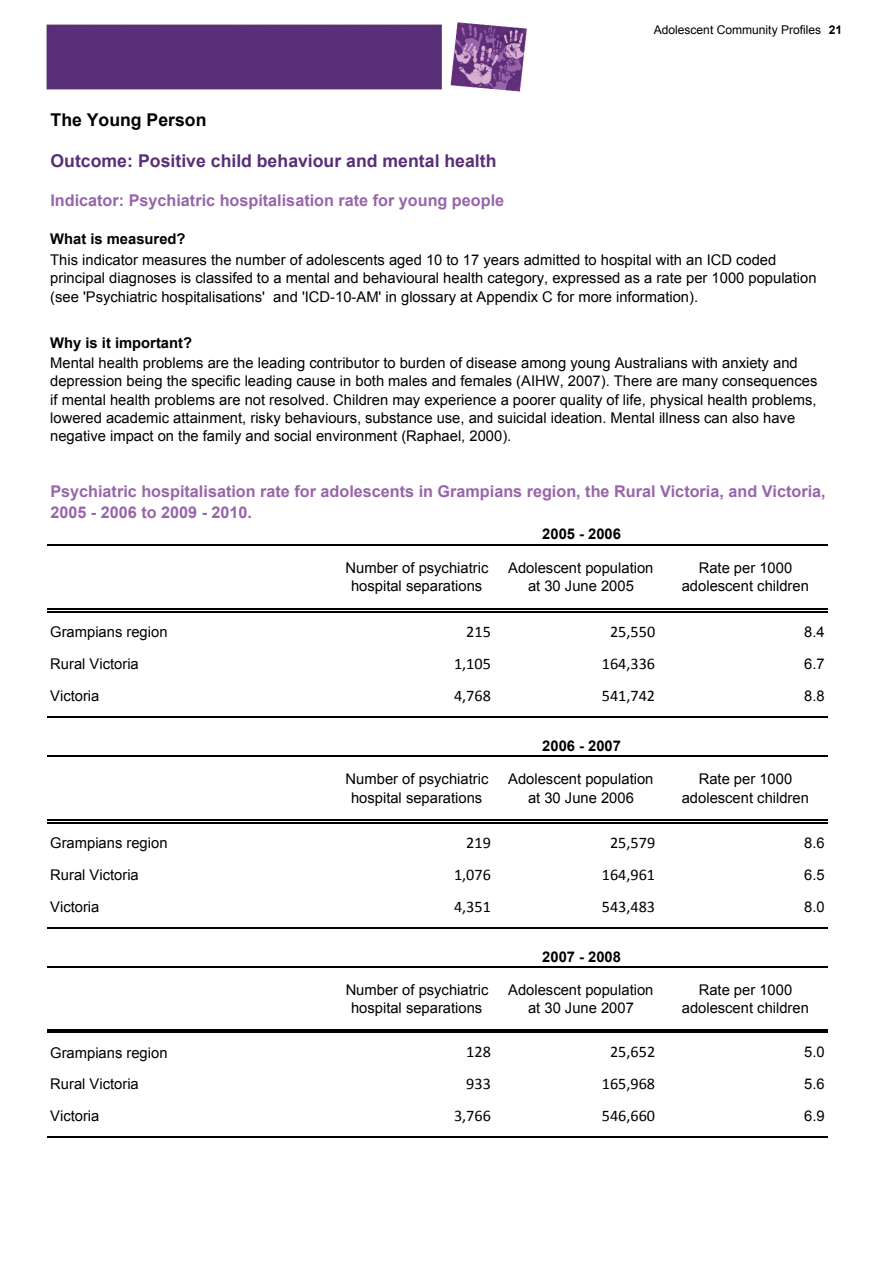
<style>
.page{position:relative;width:893px;height:1263px;background:#fff}
.page>*{position:absolute;margin:0;border:0;box-sizing:border-box;transform-origin:0 0}
.t1{font:700 17.7px "Arial";color:#592f78}
.t2{font:700 17.7px "Arial";color:#000}
.t3{font:700 16.2px/20.5px "Arial";color:#9865aa}
.t4{font:16.2px "Calibri";color:#000}
.t5{font:14.7px/18.3px "Arial";color:#000;text-align:center}
.t6{font:700 14.7px "Arial";color:#000}
.t7{font:12px "Arial";color:#000}
.s1{font-weight:700}
</style>
<div class="page">
<img style="left:47px;top:23px;width:480px;height:68px">
<hr style="left:47px;top:544px;width:781px;height:1px;background:#000">
<hr style="left:47px;top:608px;width:781px;height:2px;background:#000">
<hr style="left:47px;top:611px;width:781px;height:2px;background:#000">
<hr style="left:47px;top:716px;width:781px;height:1px;background:#000">
<hr style="left:47px;top:755px;width:781px;height:2px;background:#000">
<hr style="left:47px;top:820px;width:781px;height:1px;background:#000">
<hr style="left:47px;top:823px;width:781px;height:1px;background:#000">
<hr style="left:47px;top:927px;width:781px;height:2px;background:#000">
<hr style="left:47px;top:967px;width:781px;height:1px;background:#000">
<hr style="left:47px;top:1029px;width:781px;height:1px;background:#000">
<hr style="left:47px;top:1032px;width:781px;height:1px;background:#000">
<hr style="left:47px;top:1137px;width:781px;height:1px;background:#000">
<p class="t2" style="left:51px;top:110px;width:157px">The Young Person</p>
<p class="t1" style="left:51px;top:151px;width:447px">Outcome: Positive child behaviour and mental health</p>
<p class="t3" style="left:50px;top:190px;width:455px">Indicator: Psychiatric hospitalisation rate for young people</p>
<p class="t6" style="left:50px;top:231px;width:137px">What is measured?</p>
<p class="t7" style="left:654px;top:23px;width:190px">Adolescent Community Profiles <span class="s1">21</span></p>
<p class="t5" style="left:50px;top:251px;width:768px;text-align:left">This indicator measures the number of adolescents aged 10 to 17 years admitted to hospital with an ICD coded principal diagnoses is classifed to a mental and behavioural health category, expressed as a rate per 1000 population (see 'Psychiatric hospitalisations' and 'ICD-10-AM' in glossary at Appendix C for more information).</p>
<p class="t6" style="left:50px;top:335px;width:143px">Why is it important?</p>
<p class="t5" style="left:50px;top:354px;width:769px;text-align:left">Mental health problems are the leading contributor to burden of disease among young Australians with anxiety and depression being the specific leading cause in both males and females (AIHW, 2007). There are many consequences if mental health problems are not resolved. Children may experience a poorer quality of life, physical health problems, lowered academic attainment, risky behaviours, substance use, and suicidal ideation. Mental illness can also have negative impact on the family and social environment (Raphael, 2000).</p>
<p class="t3" style="left:50px;top:481px;width:777px">Psychiatric hospitalisation rate for adolescents in Grampians region, the Rural Victoria, and Victoria,<br>2005 - 2006 to 2009 - 2010.</p>
<p class="t6" style="left:542px;top:526px;width:80px">2005 - 2006</p>
<p class="t5" style="left:346px;top:559px;width:144px">Number of psychiatric hospital separations</p>
<p class="t5" style="left:508px;top:559px;width:147px">Adolescent population at 30 June 2005</p>
<p class="t5" style="left:682px;top:559px;width:129px">Rate per 1000 adolescent children</p>
<p class="t5" style="left:50px;top:623px;width:119px">Grampians region</p>
<p class="t4" style="left:466px;top:625px;width:26px">215</p>
<p class="t5" style="left:804px;top:623px;width:22px">8.4</p>
<p class="t4" style="left:610px;top:625px;width:47px">25,550</p>
<p class="t4" style="left:454px;top:657px;width:38px">1,105</p>
<p class="t5" style="left:804px;top:655px;width:22px">6.7</p>
<p class="t4" style="left:602px;top:689px;width:55px">541,742</p>
<p class="t5" style="left:50px;top:655px;width:90px">Rural Victoria</p>
<p class="t4" style="left:602px;top:657px;width:55px">164,336</p>
<p class="t4" style="left:454px;top:689px;width:38px">4,768</p>
<p class="t5" style="left:804px;top:686px;width:22px">8.8</p>
<p class="t5" style="left:50px;top:686px;width:51px">Victoria</p>
<p class="t6" style="left:542px;top:737px;width:80px">2006 - 2007</p>
<p class="t5" style="left:50px;top:834px;width:119px">Grampians region</p>
<p class="t5" style="left:346px;top:770px;width:144px">Number of psychiatric hospital separations</p>
<p class="t5" style="left:508px;top:770px;width:147px">Adolescent population at 30 June 2006</p>
<p class="t5" style="left:682px;top:770px;width:129px">Rate per 1000 adolescent children</p>
<p class="t4" style="left:466px;top:836px;width:26px">219</p>
<p class="t5" style="left:804px;top:834px;width:22px">8.6</p>
<p class="t4" style="left:610px;top:836px;width:47px">25,579</p>
<p class="t4" style="left:454px;top:868px;width:38px">1,076</p>
<p class="t5" style="left:804px;top:866px;width:22px">6.5</p>
<p class="t4" style="left:602px;top:900px;width:55px">543,483</p>
<p class="t5" style="left:50px;top:866px;width:90px">Rural Victoria</p>
<p class="t4" style="left:602px;top:868px;width:55px">164,961</p>
<p class="t4" style="left:454px;top:900px;width:38px">4,351</p>
<p class="t5" style="left:804px;top:898px;width:22px">8.0</p>
<p class="t5" style="left:50px;top:898px;width:51px">Victoria</p>
<p class="t6" style="left:542px;top:949px;width:80px">2007 - 2008</p>
<p class="t5" style="left:50px;top:1043px;width:119px">Grampians region</p>
<p class="t5" style="left:346px;top:980px;width:144px">Number of psychiatric hospital separations</p>
<p class="t5" style="left:508px;top:980px;width:147px">Adolescent population at 30 June 2007</p>
<p class="t5" style="left:682px;top:980px;width:129px">Rate per 1000 adolescent children</p>
<p class="t4" style="left:466px;top:1045px;width:26px">128</p>
<p class="t5" style="left:804px;top:1043px;width:22px">5.0</p>
<p class="t4" style="left:610px;top:1045px;width:47px">25,652</p>
<p class="t4" style="left:466px;top:1077px;width:26px">933</p>
<p class="t5" style="left:804px;top:1075px;width:22px">5.6</p>
<p class="t4" style="left:602px;top:1109px;width:55px">546,660</p>
<p class="t5" style="left:50px;top:1075px;width:90px">Rural Victoria</p>
<p class="t4" style="left:602px;top:1077px;width:55px">165,968</p>
<p class="t4" style="left:454px;top:1109px;width:38px">3,766</p>
<p class="t5" style="left:804px;top:1107px;width:22px">6.9</p>
<p class="t5" style="left:50px;top:1107px;width:51px">Victoria</p>
</div>
